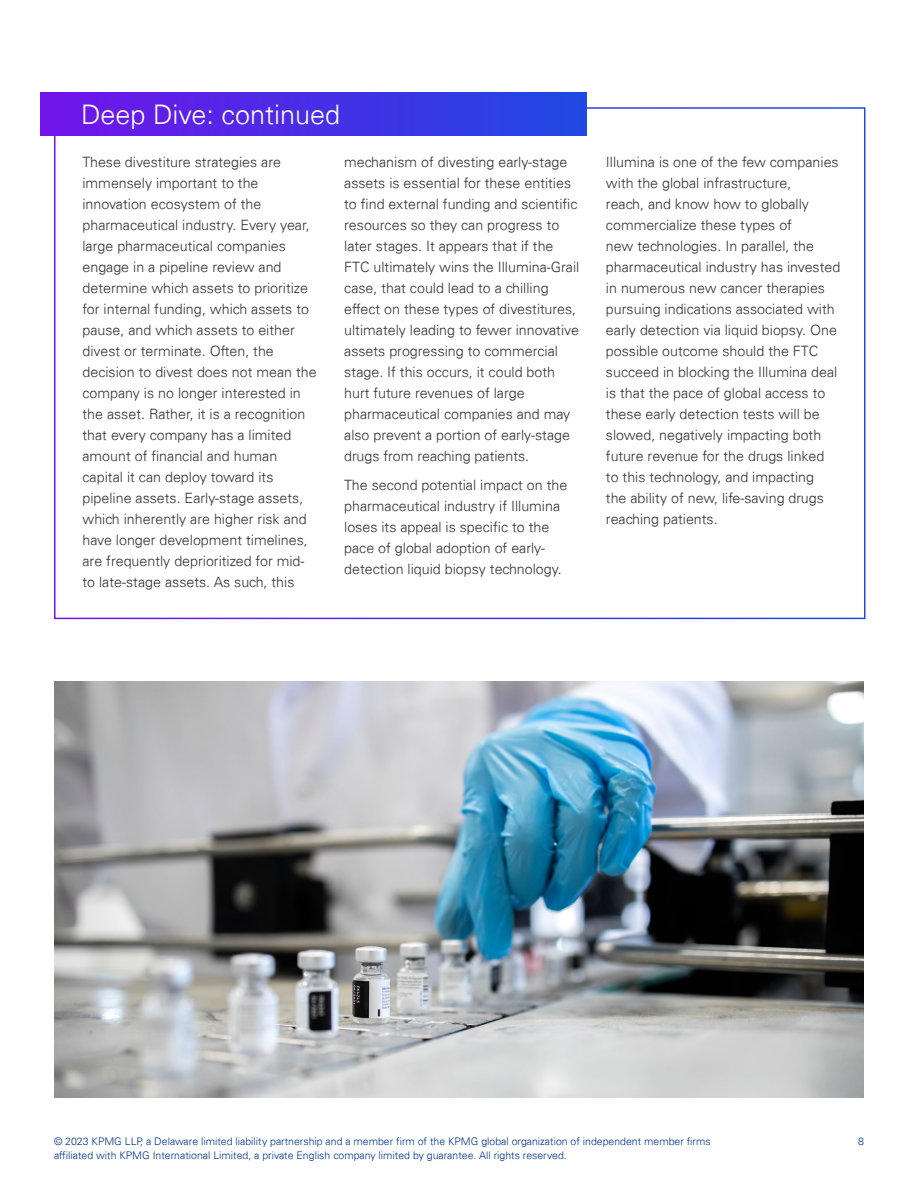
<style>
.page{position:relative;width:918px;height:1188px;background:#fff}
.page>*{position:absolute;margin:0;border:0;box-sizing:border-box;transform-origin:0 0}
.t1{font:300 27px "Univers 45";color:#fff}
.t2{font:300 14.25px/21px "Univers 45";color:#333}
.t3{font:300 10.5px "Univers 45";color:#00338d}
</style>
<div class="page">
<img style="left:54px;top:681px;width:810px;height:417px">
<div style="left:40px;top:92px;width:546px;height:44px;background:linear-gradient(to right,#7213ea,#1f49e2)"></div>
<h1 class="t1" style="left:81px;top:98px;width:261px">Deep Dive: continued</h1>
<p class="t2" style="left:82px;top:151px;width:236px">These divestiture strategies are immensely important to the innovation ecosystem of the pharmaceutical industry. Every year, large pharmaceutical companies engage in a pipeline review and determine which assets to prioritize for internal funding, which assets to pause, and which assets to either divest or terminate. Often, the decision to divest does not mean the company is no longer interested in the asset. Rather, it is a recognition that every company has a limited amount of financial and human capital it can deploy toward its pipeline assets. Early-stage assets, which inherently are higher risk and have longer development timelines, are frequently deprioritized for mid&shy;to late-stage assets. As such, this</p>
<p class="t2" style="left:344px;top:151px;width:237px">mechanism of divesting early-stage assets is essential for these entities to find external funding and scientific resources so they can progress to later stages. It appears that if the FTC ultimately wins the Illumina-Grail case, that could lead to a chilling effect on these types of divestitures, ultimately leading to fewer innovative assets progressing to commercial stage. If this occurs, it could both hurt future revenues of large pharmaceutical companies and may also prevent a portion of early-stage drugs from reaching patients.</p>
<p class="t2" style="left:344px;top:475px;width:225px">The second potential impact on the pharmaceutical industry if Illumina loses its appeal is specific to the pace of global adoption of early&shy;detection liquid biopsy technology.</p>
<p class="t2" style="left:606px;top:151px;width:236px">Illumina is one of the few companies with the global infrastructure,<br>reach, and know how to globally commercialize these types of<br>new technologies. In parallel, the pharmaceutical industry has invested in numerous new cancer therapies pursuing indications associated with early detection via liquid biopsy. One possible outcome should the FTC succeed in blocking the Illumina deal is that the pace of global access to these early detection tests will be slowed, negatively impacting both future revenue for the drugs linked to this technology, and impacting<br>the ability of new, life-saving drugs reaching patients.</p>
<p class="t3" style="left:54px;top:1135px;width:658px">© 2023 KPMG LLP, a Delaware limited liability partnership and a member firm of the KPMG global organization of independent member firms</p>
<p class="t3" style="left:858px;top:1135px;width:7px">8</p>
<p class="t3" style="left:54px;top:1149px;width:514px">affiliated with KPMG International Limited, a private English company limited by guarantee. All rights reserved.</p>
</div>
